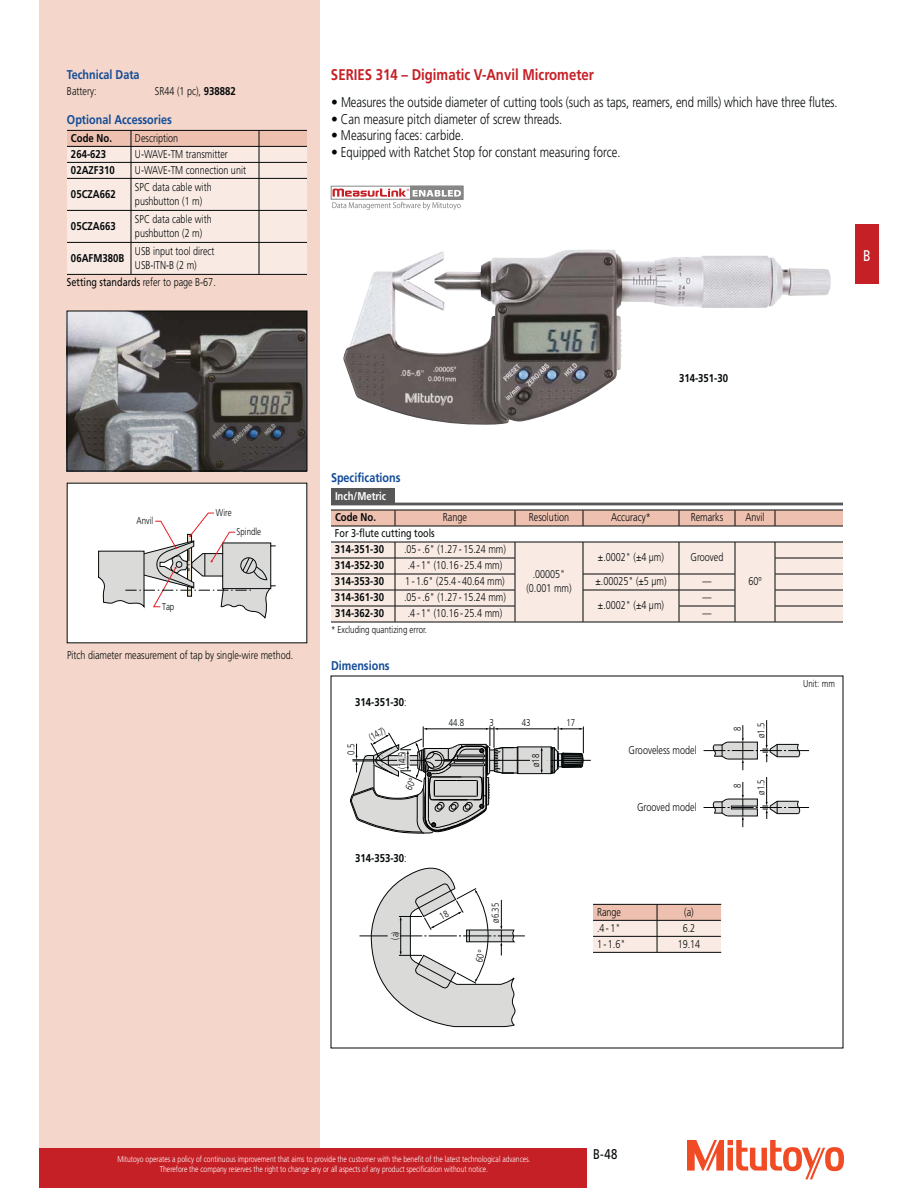
<style>
.page{position:relative;width:918px;height:1188px;background:#fff}
.page>*{position:absolute;margin:0;border:0;box-sizing:border-box;transform-origin:0 0}
.t1{font:700 15.45px "Mitutoyo Frutiger TU";color:#c52026}
.t2{font:15.45px "Mitutoyo Frutiger TU";color:#fff}
.t3{font:300 14.1px "Mitutoyo Frutiger TU";color:#040809;scale:1.2 1}
.t4{font:14.1px "Mitutoyo Frutiger TU";color:#040809}
.t5{font:700 12.75px "Mitutoyo Frutiger TU";color:#134b97}
.t6{font:300 11.25px/14.1px "Mitutoyo Frutiger TU";color:#040809}
.t7{font:700 11.25px "Mitutoyo Frutiger TU";color:#040809}
.t8{font:11.25px "Mitutoyo Frutiger TU";color:#040809}
.t9{font:700 11.25px "Mitutoyo Frutiger TU";color:#fff}
.t10{font:300 9.9px "Mitutoyo Frutiger TU";color:#040809}
.t11{font:300 9.9px "Mitutoyo Frutiger TU";color:#010202}
.t12{font:300 8.4px/9.9px "Mitutoyo Frutiger TU";color:#fff;text-align:center}
.s1{font-weight:700}
.s2{font-weight:300}
</style>
<div class="page">
<div style="left:39px;top:0;width:280px;height:1188px;background:#f4d7ca"></div>
<img style="left:343px;top:249px;width:488px;height:176px">
<div style="left:331px;top:488px;width:64px;height:16px;background:#575757"></div>
<hr style="left:515px;top:622px;width:68px;height:1px;background:#040809">
<hr style="left:735px;top:622px;width:40px;height:1px;background:#040809">
<hr style="left:583px;top:622px;width:96px;height:1px;background:#040809">
<hr style="left:331px;top:622px;width:184px;height:1px;background:#040809">
<hr style="left:679px;top:622px;width:56px;height:1px;background:#040809">
<hr style="left:775px;top:622px;width:68px;height:1px;background:#040809">
<svg style="left:331px;top:510px;width:512px;height:16px;background:#dbb2a2"></svg>
<hr style="left:331px;top:526px;width:184px;height:1px;background:#040809">
<hr style="left:515px;top:526px;width:164px;height:1px;background:#040809">
<hr style="left:679px;top:526px;width:164px;height:1px;background:#040809">
<hr style="left:331px;top:503px;width:184px;height:2px;background:#575757">
<hr style="left:515px;top:503px;width:164px;height:2px;background:#575757">
<hr style="left:679px;top:503px;width:164px;height:2px;background:#575757">
<svg style="left:331px;top:542px;width:512px;height:80px;background:#eaddd7"></svg>
<div style="left:39px;top:1148px;width:548px;height:40px;background:#c52026"></div>
<svg style="left:687px;top:1140px;width:157px;height:39px"></svg>
<div style="left:855px;top:224px;width:24px;height:60px;background:#c52026"></div>
<svg style="left:704px;top:720px;width:105px;height:50px"></svg>
<svg style="left:704px;top:777px;width:105px;height:50px"></svg>
<img style="left:69px;top:313px;width:236px;height:156px">
<div style="left:67px;top:311px;width:240px;height:160px;border:1px solid #040809"></div>
<div style="left:67px;top:483px;width:240px;height:160px;background:#fff"></div>
<svg style="left:98px;top:513px;width:178px;height:105px"></svg>
<hr style="left:593px;top:952px;width:128px;height:1px;background:#040809">
<svg style="left:593px;top:904px;width:128px;height:48px;background:#e4cdc4"></svg>
<svg style="left:67px;top:131px;width:240px;height:143px;background:#f0dfd7"></svg>
<hr style="left:67px;top:178px;width:64px;height:1px;background:#040809">
<hr style="left:131px;top:178px;width:128px;height:1px;background:#040809">
<hr style="left:131px;top:179px;width:1px;height:31px;background:#040809">
<hr style="left:259px;top:178px;width:48px;height:1px;background:#040809">
<hr style="left:259px;top:179px;width:1px;height:31px;background:#040809">
<hr style="left:67px;top:210px;width:64px;height:1px;background:#040809">
<hr style="left:131px;top:210px;width:128px;height:1px;background:#040809">
<hr style="left:131px;top:211px;width:1px;height:31px;background:#040809">
<hr style="left:259px;top:210px;width:48px;height:1px;background:#040809">
<hr style="left:259px;top:211px;width:1px;height:31px;background:#040809">
<hr style="left:67px;top:242px;width:64px;height:1px;background:#040809">
<hr style="left:131px;top:242px;width:128px;height:1px;background:#040809">
<hr style="left:131px;top:243px;width:1px;height:31px;background:#040809">
<hr style="left:259px;top:242px;width:48px;height:1px;background:#040809">
<hr style="left:259px;top:243px;width:1px;height:31px;background:#040809">
<hr style="left:67px;top:130px;width:64px;height:1px;background:#040809">
<hr style="left:131px;top:130px;width:176px;height:1px;background:#040809">
<hr style="left:67px;top:274px;width:64px;height:1px;background:#040809">
<hr style="left:131px;top:274px;width:176px;height:1px;background:#040809">
<div style="left:331px;top:186px;width:132px;height:13px;border:1px solid #878686"></div>
<div style="left:411px;top:186px;width:52px;height:13px;border:1px solid #878686"></div>
<svg style="left:332px;top:188px;width:129px;height:22px"></svg>
<svg style="left:350px;top:726px;width:241px;height:108px"></svg>
<svg style="left:360px;top:867px;width:165px;height:160px"></svg>
<p class="t5" style="left:67px;top:69px;width:74px">Technical Data</p>
<p class="t6" style="left:67px;top:85px;width:31px">Battery:</p>
<p class="t6" style="left:155px;top:85px;width:82px">SR44 (1 pc), <span class="s1">938882</span></p>
<p class="t5" style="left:67px;top:114px;width:106px">Optional Accessories</p>
<p class="t7" style="left:71px;top:133px;width:43px">Code No.</p>
<p class="t6" style="left:135px;top:132px;width:45px">Description</p>
<p class="t7" style="left:71px;top:149px;width:37px">264-623</p>
<p class="t6" style="left:135px;top:148px;width:94px">U-WAVE-TM transmitter</p>
<p class="t7" style="left:71px;top:165px;width:45px">02AZF310</p>
<p class="t6" style="left:135px;top:164px;width:113px">U-WAVE-TM connection unit</p>
<p class="t7" style="left:71px;top:189px;width:46px">05CZA662</p>
<p class="t6" style="left:135px;top:181px;width:78px">SPC data cable with pushbutton (1 m)</p>
<p class="t7" style="left:71px;top:221px;width:46px">05CZA663</p>
<p class="t6" style="left:135px;top:213px;width:78px">SPC data cable with pushbutton (2 m)</p>
<p class="t7" style="left:71px;top:253px;width:55px">06AFM380B</p>
<p class="t6" style="left:135px;top:245px;width:81px">USB input tool direct<br>USB-ITN-B (2 m)</p>
<p class="t8" style="left:67px;top:277px;width:150px">Setting standards <span class="s2">refer to page B-67.</span></p>
<p class="t10" style="left:137px;top:518px;width:18px">Anvil</p>
<p class="t10" style="left:162px;top:603px;width:14px">Tap</p>
<p class="t10" style="left:216px;top:509px;width:17px">Wire</p>
<p class="t10" style="left:237px;top:528px;width:26px">Spindle</p>
<p class="t6" style="left:67px;top:650px;width:228px">Pitch diameter measurement of tap by single-wire method.</p>
<h1 class="t1" style="left:331px;top:68px;width:265px">SERIES 314 – Digimatic V-Anvil Micrometer</h1>
<p class="t3" style="left:331px;top:97px;width:424px">• Measures the outside diameter of cutting tools (such as taps, reamers, end mills) which have three flutes.</p>
<p class="t3" style="left:331px;top:114px;width:194px">• Can measure pitch diameter of screw threads.</p>
<p class="t3" style="left:331px;top:131px;width:112px">• Measuring faces: carbide.</p>
<p class="t3" style="left:331px;top:148px;width:243px">• Equipped with Ratchet Stop for constant measuring force.</p>
<h1 class="t2" style="left:863px;top:249px;width:9px">B</h1>
<p class="t7" style="left:679px;top:373px;width:51px">314-351-30</p>
<p class="t5" style="left:331px;top:472px;width:71px">Specifications</p>
<p class="t9" style="left:335px;top:491px;width:53px">Inch/Metric</p>
<p class="t7" style="left:335px;top:513px;width:43px">Code No.</p>
<p class="t6" style="left:443px;top:511px;width:26px">Range</p>
<p class="t6" style="left:529px;top:511px;width:42px">Resolution</p>
<p class="t6" style="left:611px;top:511px;width:41px">Accuracy*</p>
<p class="t6" style="left:691px;top:511px;width:34px">Remarks</p>
<p class="t6" style="left:745px;top:511px;width:21px">Anvil</p>
<p class="t8" style="left:335px;top:529px;width:101px">For 3-flute cutting tools</p>
<p class="t7" style="left:335px;top:545px;width:51px">314-351-30</p>
<p class="t6" style="left:404px;top:544px;width:103px">.05 - .6" (1.27 - 15.24 mm)</p>
<p class="t6" style="left:526px;top:568px;width:47px;text-align:center">.00005" (0.001 mm)</p>
<p class="t6" style="left:598px;top:552px;width:68px">±.0002" (±4 μm)</p>
<p class="t6" style="left:691px;top:552px;width:34px">Grooved</p>
<p class="t7" style="left:335px;top:561px;width:51px">314-352-30</p>
<p class="t6" style="left:408px;top:560px;width:96px">.4 - 1" (10.16 - 25.4 mm)</p>
<p class="t7" style="left:335px;top:577px;width:51px">314-353-30</p>
<p class="t6" style="left:405px;top:576px;width:101px">1 - 1.6" (25.4 - 40.64 mm)</p>
<p class="t6" style="left:595px;top:576px;width:73px">±.00025" (±5 μm)</p>
<p class="t6" style="left:702px;top:576px;width:11px">—</p>
<p class="t7" style="left:335px;top:593px;width:51px">314-361-30</p>
<p class="t6" style="left:404px;top:592px;width:103px">.05 - .6" (1.27 - 15.24 mm)</p>
<p class="t6" style="left:598px;top:600px;width:68px">±.0002" (±4 μm)</p>
<p class="t6" style="left:748px;top:576px;width:15px">60º</p>
<p class="t6" style="left:702px;top:592px;width:11px">—</p>
<p class="t7" style="left:335px;top:609px;width:51px">314-362-30</p>
<p class="t6" style="left:408px;top:608px;width:96px">.4 - 1" (10.16 - 25.4 mm)</p>
<p class="t6" style="left:702px;top:608px;width:11px">—</p>
<p class="t10" style="left:331px;top:626px;width:98px">* Excluding quantizing error.</p>
<p class="t5" style="left:331px;top:660px;width:60px">Dimensions</p>
<p class="t7" style="left:355px;top:698px;width:53px">314-351-30<span class="s2">:</span></p>
<p class="t10" style="left:347px;top:755px;width:12px;rotate:-90deg">0.5</p>
<p class="t10" style="left:368px;top:735px;width:19px;rotate:-30deg">(14.7)</p>
<p class="t10" style="left:398px;top:769px;width:19px;rotate:-90deg">(14.5)</p>
<p class="t7" style="left:355px;top:853px;width:53px">314-353-30<span class="s2">:</span></p>
<p class="t10" style="left:392px;top:940px;width:10px;rotate:-90deg">(a)</p>
<p class="t10" style="left:449px;top:719px;width:17px">44.8</p>
<p class="t10" style="left:490px;top:719px;width:6px">3</p>
<p class="t10" style="left:522px;top:719px;width:10px">43</p>
<p class="t10" style="left:566px;top:719px;width:10px">17</p>
<p class="t11" style="left:532px;top:767px;width:15px;rotate:-90deg">ø18</p>
<p class="t6" style="left:629px;top:744px;width:70px">Grooveless model</p>
<p class="t6" style="left:637px;top:801px;width:61px">Grooved model</p>
<p class="t10" style="left:734px;top:731px;width:6px;rotate:-90deg">8</p>
<p class="t10" style="left:757px;top:738px;width:17px;rotate:-90deg">ø1.5</p>
<p class="t10" style="left:734px;top:788px;width:6px;rotate:-90deg">8</p>
<p class="t10" style="left:757px;top:795px;width:17px;rotate:-90deg">ø1.5</p>
<p class="t10" style="left:492px;top:923px;width:21px;rotate:-90deg">ø6.35</p>
<p class="t6" style="left:597px;top:906px;width:26px">Range</p>
<p class="t6" style="left:684px;top:906px;width:11px">(a)</p>
<p class="t6" style="left:597px;top:922px;width:25px">.4 - 1"</p>
<p class="t6" style="left:683px;top:922px;width:14px">6.2</p>
<p class="t6" style="left:597px;top:938px;width:30px">1 - 1.6"</p>
<p class="t6" style="left:678px;top:938px;width:24px">19.14</p>
<p class="t10" style="left:803px;top:680px;width:33px">Unit: mm</p>
<p class="t12" style="left:117px;top:1155px;width:415px">Mitutoyo operates a policy of continuous improvement that aims to provide the customer with the benefit of the latest technological advances.<br>Therefore the company reserves the right to change any or all aspects of any product specification without notice.</p>
<p class="t4" style="left:593px;top:1148px;width:26px">B-48</p>
</div>
